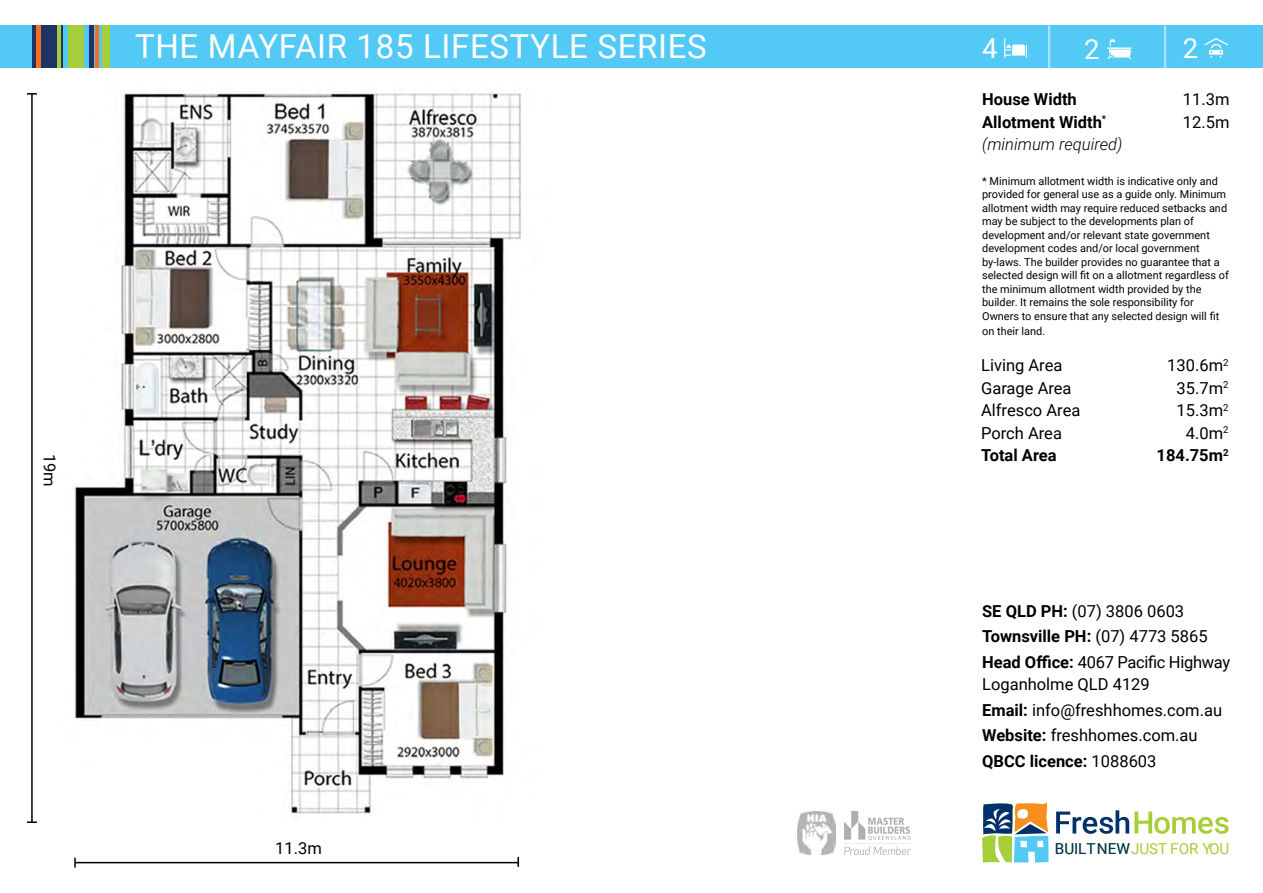
<style>
.page{position:relative;width:1263px;height:893px;background:#fff}
.page>*{position:absolute;margin:0;border:0;box-sizing:border-box;transform-origin:0 0}
.t1{font:33px "Roboto";letter-spacing:.02em;color:#fff}
.t2{font:27.6px "Roboto";color:#fff}
.t3{font:16.5px/22.5px "Roboto";color:#000}
.t4{font:16.5px/25.5px "Roboto";letter-spacing:-.02em;color:#000}
.t5{font:700 16.5px/22.5px "Roboto";color:#000}
.t6{font:15.15px "Roboto";color:#a6ce39}
.t7{font:10.95px/13.5px "Roboto";color:#000}
.s1{font-weight:300;font-style:italic}
.s2{font-size:10.5px}
.s3{font-weight:700}
.s4{color:#00306a}
</style>
<div class="page">
<div style="left:0;top:26px;width:1263px;height:42px;background:#52caf5"></div>
<svg style="left:93px;top:26px;width:1px;height:42px"></svg>
<div style="left:58px;top:26px;width:5px;height:42px;background:#1f3466"></div>
<svg style="left:1004px;top:39px;width:23px;height:18px"></svg>
<svg style="left:1107px;top:39px;width:25px;height:20px"></svg>
<svg style="left:1204px;top:38px;width:24px;height:19px"></svg>
<hr style="left:1048px;top:26px;width:2px;height:42px;background:#fff">
<hr style="left:1164px;top:26px;width:2px;height:42px;background:#fff">
<svg style="left:1056px;top:810px;width:172px;height:24px"></svg>
<svg style="left:982px;top:802px;width:66px;height:61px"></svg>
<div style="left:102px;top:26px;width:7px;height:42px;background:#a6ce3a"></div>
<div style="left:67px;top:26px;width:17px;height:42px;background:#a6ce3a"></div>
<hr style="left:95px;top:26px;width:4px;height:42px;background:#f36f21">
<div style="left:32px;top:26px;width:30px;height:42px;background:#1f3466"></div>
<hr style="left:89px;top:26px;width:4px;height:42px;background:#1f3466">
<hr style="left:57px;top:26px;width:4px;height:42px;background:#a6ce3a">
<hr style="left:37px;top:26px;width:4px;height:42px;background:#f36f21">
<hr style="left:75px;top:862px;width:444px;height:1px;background:#000">
<svg style="left:74px;top:858px;width:2px;height:10px"></svg>
<svg style="left:517px;top:857px;width:2px;height:10px"></svg>
<hr style="left:31px;top:94px;width:2px;height:729px;background:#000">
<svg style="left:27px;top:93px;width:10px;height:2px"></svg>
<svg style="left:27px;top:821px;width:10px;height:2px"></svg>
<img style="left:74px;top:93px;width:785px;height:721px">
<img style="left:844px;top:812px;width:67px;height:42px">
<img style="left:798px;top:812px;width:38px;height:42px">
<h1 class="t1" style="left:135px;top:23px;width:573px">THE MAYFAIR 185 LIFESTYLE SERIES</h1>
<h3 class="t3" style="left:61px;top:454px;width:34px;rotate:90deg">19m</h3>
<h3 class="t3" style="left:275px;top:836px;width:48px">11.3m</h3>
<h2 class="t2" style="left:982px;top:29px;width:17px">4</h2>
<h2 class="t2" style="left:1084px;top:30px;width:17px">2</h2>
<h2 class="t2" style="left:1183px;top:29px;width:17px">2</h2>
<h3 class="t5" style="left:982px;top:88px;width:142px">House Width<br>Allotment Width<sup>* </sup><span class="s1">(minimum required)</span></h3>
<h3 class="t3" style="left:1183px;top:88px;width:48px">11.3m<br>12.5m</h3>
<p class="t7" style="left:982px;top:174px;width:248px">* Minimum allotment width is indicative only and provided for general use as a guide only. Minimum allotment width may require reduced setbacks and may be subject to the developments plan of development and/or relevant state government development codes and/or local government by-laws. The builder provides no guarantee that a selected design will fit on a allotment regardless of the minimum allotment width provided by the builder. It remains the sole responsibility for Owners to ensure that any selected design will fit</p>
<p class="t7" style="left:982px;top:324px;width:65px">on their land<span class="s2">.</span></p>
<h3 class="t3" style="left:981px;top:353px;width:101px">Living Area<br>Garage Area<br>Alfresco Area<br>Porch Area</h3>
<h3 class="t5" style="left:981px;top:443px;width:77px">Total Area</h3>
<h3 class="t3" style="left:1156px;top:353px;width:73px;text-align:right">130.6m<sup>2<br></sup>35.7m<sup>2<br></sup>15.3m<sup>2<br></sup>4.0m<sup>2<br></sup><span class="s3">184.75m</span><sup>2</sup></h3>
<h3 class="t4" style="left:982px;top:598px;width:249px"><span class="s3">SE QLD PH:</span> (07) 3806 0603<br><span class="s3">Townsville PH:</span> (07) 4773 5865<br><span class="s3">Head Office:</span> 4067 Pacific Highway</h3>
<h3 class="t3" style="left:982px;top:671px;width:241px;line-height:25.5px">Loganholme QLD 4129<br><span class="s3">Email:</span> info@freshhomes.com.au<br><span class="s3">Website:</span> freshhomes.com.au<br><span class="s3">QBCC licence:</span> 1088603</h3>
<h3 class="t6" style="left:1055px;top:837px;width:176px"><span class="s4">BUILT NEW</span>JUST FOR YOU</h3>
</div>
